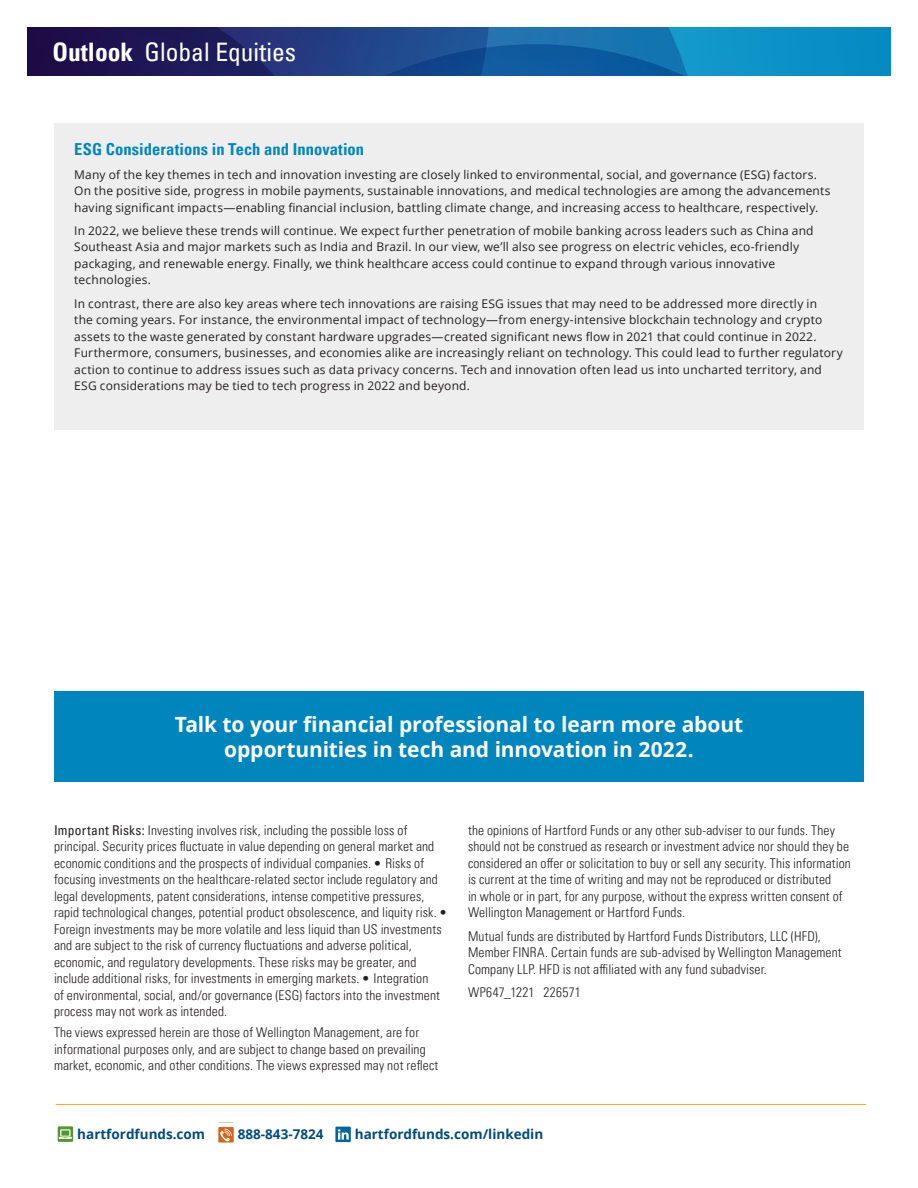
<style>
.page{position:relative;width:918px;height:1188px;background:#fff}
.page>*{position:absolute;margin:0;border:0;box-sizing:border-box;transform-origin:0 0}
.t1{font:condensed 25.5px "Univers LT Pro";color:#fff}
.t2{font:700 21px/25.5px "Open Sans";letter-spacing:-.005em;color:#fff;text-align:center}
.Subhead_1_Black_Pub{font:700 condensed 16.5px "Univers LT Pro";letter-spacing:.005em;color:#0086bd}
.Body_copy{font:300 condensed 13.5px/16.5px "Univers LT Pro";letter-spacing:.01em;color:#231f20}
.t3{font:700 13.5px "Open Sans";color:#004b7d}
.Body_copy-2{font:12px/16.5px "Open Sans";letter-spacing:.015em;color:#231f20}
.s1{font-weight:700}
.s2{font-family:"Univers"}
.s3{font-weight:400}
</style>
<div class="page">
<svg style="left:27px;top:27px;width:864px;height:48px;background:#175290"></svg>
<hr style="left:56px;top:1104px;width:810px;height:1px;background:#ffa700">
<div style="left:58px;top:1126px;width:15px;height:16px;background:#549532"></div>
<svg style="left:59px;top:1129px;width:13px;height:10px"></svg>
<div style="left:218px;top:1127px;width:16px;height:16px;background:#d4631f"></div>
<svg style="left:220px;top:1129px;width:12px;height:13px"></svg>
<div style="left:335px;top:1127px;width:16px;height:15px;background:#0066a0"></div>
<svg style="left:338px;top:1129px;width:11px;height:11px"></svg>
<div style="left:54px;top:691px;width:810px;height:91px;background:#0086bd"></div>
<div style="left:54px;top:123px;width:810px;height:307px;background:#eeeeef"></div>
<p class="t1" style="left:52px;top:36px;width:245px"><span class="s1">Outlook</span> <span class="s2">Global</span> Equities</p>
<p class="Subhead_1_Black_Pub" style="left:74px;top:139px;width:291px">ESG Considerations in Tech and Innovation</p>
<p class="Body_copy-2" style="left:74px;top:166px;width:758px">Many of the key themes in tech and innovation investing are closely linked to environmental, social, and governance (ESG) factors.<br>On the positive side, progress in mobile payments, sustainable innovations, and medical technologies are among the advancements having significant impacts—enabling financial inclusion, battling climate change, and increasing access to healthcare, respectively.</p>
<p class="Body_copy-2" style="left:74px;top:222px;width:741px">In 2022, we believe these trends will continue. We expect further penetration of mobile banking across leaders such as China and Southeast Asia and major markets such as India and Brazil. In our view, we’ll also see progress on electric vehicles, eco-friendly packaging, and renewable energy. Finally, we think healthcare access could continue to expand through various innovative technologies.</p>
<p class="Body_copy-2" style="left:74px;top:295px;width:770px">In contrast, there are also key areas where tech innovations are raising ESG issues that may need to be addressed more directly in<br>the coming years. For instance, the environmental impact of technology—from energy-intensive blockchain technology and crypto assets to the waste generated by constant hardware upgrades—created significant news flow in 2021 that could continue in 2022.<br>Furthermore, consumers, businesses, and economies alike are increasingly reliant on technology. This could lead to further regulatory action to continue to address issues such as data privacy concerns. Tech and innovation often lead us into uncharted territory, and ESG considerations may be tied to tech progress in 2022 and beyond.</p>
<p class="t2" style="left:175px;top:711px;width:570px">Talk to your financial professional to learn more about opportunities in tech and innovation in 2022.</p>
<p class="Body_copy" style="left:54px;top:821px;width:395px"><span class="s3">Important Risks:</span> Investing involves risk, including the possible loss of principal. Security prices fluctuate in value depending on general market and economic conditions and the prospects of individual companies. • Risks of focusing investments on the healthcare-related sector include regulatory and legal developments, patent considerations, intense competitive pressures, rapid technological changes, potential product obsolescence, and liquity risk. • Foreign investments may be more volatile and less liquid than US investments and are subject to the risk of currency fluctuations and adverse political, economic, and regulatory developments. These risks may be greater, and include additional risks, for investments in emerging markets. • Integration<br>of environmental, social, and/or governance (ESG) factors into the investment process may not work as intended.</p>
<p class="Body_copy" style="left:54px;top:1023px;width:386px">The views expressed herein are those of Wellington Management, are for informational purposes only, and are subject to change based on prevailing market, economic, and other conditions. The views expressed may not reflect</p>
<p class="Body_copy" style="left:468px;top:821px;width:384px">the opinions of Hartford Funds or any other sub-adviser to our funds. They should not be construed as research or investment advice nor should they be considered an offer or solicitation to buy or sell any security. This information is current at the time of writing and may not be reproduced or distributed<br>in whole or in part, for any purpose, without the express written consent of Wellington Management or Hartford Funds.</p>
<p class="Body_copy" style="left:468px;top:927px;width:375px">Mutual funds are distributed by Hartford Funds Distributors, LLC (HFD),<br>Member FINRA. Certain funds are sub-advised by Wellington Management<br>Company LLP. HFD is not affiliated with any fund subadviser.</p>
<p class="Body_copy" style="left:468px;top:983px;width:114px">WP647_1221 226571</p>
<p class="t3" style="left:77px;top:1125px;width:129px">hartfordfunds.com</p>
<p class="t3" style="left:238px;top:1125px;width:87px">888-843-7824</p>
<p class="t3" style="left:355px;top:1125px;width:190px">hartfordfunds.com/linkedin</p>
</div>
